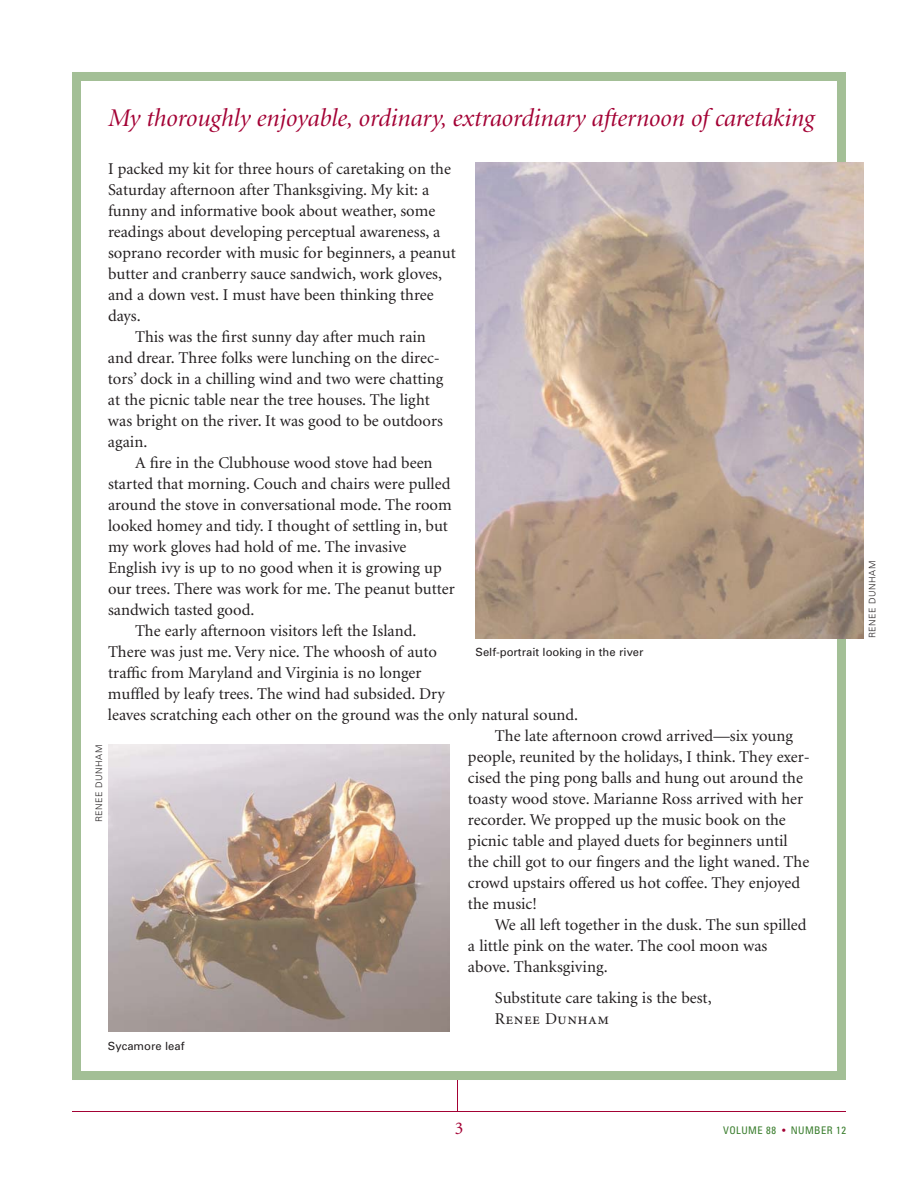
<style>
.page{position:relative;width:918px;height:1188px;background:#fff}
.page>*{position:absolute;margin:0;border:0;box-sizing:border-box;transform-origin:0 0}
.t1{font:italic 25.5px "Minion Display";color:#a30134}
.t2{font:18px "Minion";color:#a30134}
.t3{font:16.5px "Minion";color:#231f20}
.t4{font:16.5px "Minion Regular SC";letter-spacing:.025em;color:#231f20}
.t5{font:11.25px "Univers";color:#231f20}
.t6{font:condensed 10.5px "Univers";letter-spacing:.045em;color:#387c2b}
.t7{font:300 9px "Univers";letter-spacing:.055em;color:#231f20}
.s1{font-family:"Minion Exp"}
.s2{font-family:"Minion"}
.s3{color:#a30134}
</style>
<div class="page">
<div style="left:72px;top:72px;width:774px;height:1008px;border:9px solid #a3bf96"></div>
<hr style="left:457px;top:1080px;width:1px;height:32px;background:#a30134">
<hr style="left:72px;top:1111px;width:774px;height:1px;background:#a30134">
<img style="left:108px;top:745px;width:342px;height:287px">
<img style="left:476px;top:162px;width:388px;height:477px">
<h1 class="t1" style="left:108px;top:108px;width:708px">My thoroughly enjoyable, ordinary, extraordinary afternoon of caretaking</h1>
<p class="t3" style="left:108px;top:162px;width:345px">I packed my kit for three hours of caretaking on the</p>
<p class="t3" style="left:108px;top:183px;width:323px">Saturday afternoon after Thanksgiving. My kit: a</p>
<p class="t3" style="left:108px;top:204px;width:329px">funny and informative book about weather, some</p>
<p class="t3" style="left:108px;top:225px;width:334px">readings about developing perceptual awareness, a</p>
<p class="t3" style="left:108px;top:246px;width:349px">soprano recorder with music for beginners, a peanut</p>
<p class="t3" style="left:108px;top:267px;width:336px">butter and cranberry sauce sandwich, work gloves,</p>
<p class="t3" style="left:108px;top:288px;width:327px">and a down vest. I must have been thinking three</p>
<p class="t3" style="left:108px;top:309px;width:34px">days.</p>
<p class="t3" style="left:135px;top:330px;width:292px">This was the <span class="s1">fi</span>rst sunny day after much rain</p>
<p class="t3" style="left:108px;top:351px;width:333px">and drear. Three folks were lunching on the direc-</p>
<p class="t3" style="left:108px;top:372px;width:337px">tors’ dock in a chilling wind and two were chatting</p>
<p class="t3" style="left:108px;top:393px;width:323px">at the picnic table near the tree houses. The light</p>
<p class="t3" style="left:108px;top:414px;width:336px">was bright on the river. It was good to be outdoors</p>
<p class="t3" style="left:108px;top:435px;width:41px">again.</p>
<p class="t3" style="left:135px;top:456px;width:299px">A <span class="s1">fi</span>re in the Clubhouse wood stove had been</p>
<p class="t3" style="left:108px;top:477px;width:344px">started that morning. Couch and chairs were pulled</p>
<p class="t3" style="left:108px;top:498px;width:345px">around the stove in conversational mode. The room</p>
<p class="t3" style="left:108px;top:519px;width:342px">looked homey and tidy. I thought of settling in, but</p>
<p class="t3" style="left:108px;top:540px;width:300px">my work gloves had hold of me. The invasive</p>
<p class="t3" style="left:108px;top:561px;width:335px">English ivy is up to no good when it is growing up</p>
<p class="t3" style="left:108px;top:582px;width:348px">our trees. There was work for me. The peanut butter</p>
<p class="t3" style="left:108px;top:603px;width:148px">sandwich tasted good.</p>
<p class="t3" style="left:135px;top:624px;width:283px">The early afternoon visitors left the Island.</p>
<p class="t3" style="left:108px;top:645px;width:330px">There was just me. Very nice. The whoosh of auto</p>
<p class="t3" style="left:108px;top:666px;width:315px">tra<span class="s1">ffi</span>c from Maryland and Virginia is no longer</p>
<p class="t3" style="left:108px;top:687px;width:338px">muf<span class="s1">fl</span>ed by leafy trees. The wind had subsided. Dry</p>
<p class="t3" style="left:108px;top:708px;width:472px">leaves scratching each other on the ground was the only natural sound.</p>
<p class="t3" style="left:495px;top:729px;width:300px">The late afternoon crowd arrived—six young</p>
<p class="t3" style="left:468px;top:750px;width:343px">people, reunited by the holidays, I think. They exer-</p>
<p class="t3" style="left:468px;top:771px;width:337px">cised the ping pong balls and hung out around the</p>
<p class="t3" style="left:468px;top:792px;width:337px">toasty wood stove. Marianne Ross arrived with her</p>
<p class="t3" style="left:468px;top:813px;width:319px">recorder. We propped up the music book on the</p>
<p class="t3" style="left:468px;top:834px;width:321px">picnic table and played duets for beginners until</p>
<p class="t3" style="left:468px;top:855px;width:343px">the chill got to our <span class="s1">fi</span>ngers and the light waned. The</p>
<p class="t3" style="left:468px;top:876px;width:334px">crowd upstairs o<span class="s1">ff</span>ered us hot co<span class="s1">ff</span>ee. They enjoyed</p>
<p class="t3" style="left:468px;top:897px;width:70px">the music!</p>
<p class="t3" style="left:495px;top:918px;width:313px">We all left together in the dusk. The sun spilled</p>
<p class="t3" style="left:468px;top:939px;width:301px">a little pink on the water. The cool moon was</p>
<p class="t3" style="left:468px;top:960px;width:141px">above. Thanksgiving.</p>
<p class="t3" style="left:495px;top:991px;width:218px">Substitute care taking is the best,</p>
<p class="t4" style="left:495px;top:1012px;width:116px"><span class="s2">R</span>enee Dunham</p>
<p class="t5" style="left:476px;top:648px;width:170px">Self-portrait looking in the river</p>
<p class="t7" style="left:96px;top:822px;width:79px;rotate:-90deg">RENEE DUNHAM</p>
<p class="t5" style="left:108px;top:1041px;width:78px">Sycamore leaf</p>
<p class="t7" style="left:869px;top:638px;width:79px;rotate:-90deg">RENEE DUNHAM</p>
<p class="t2" style="left:455px;top:1121px;width:10px">3</p>
<p class="t6" style="left:723px;top:1126px;width:124px">VOLUME 88 <span class="s3">•</span> NUMBER 12</p>
</div>
